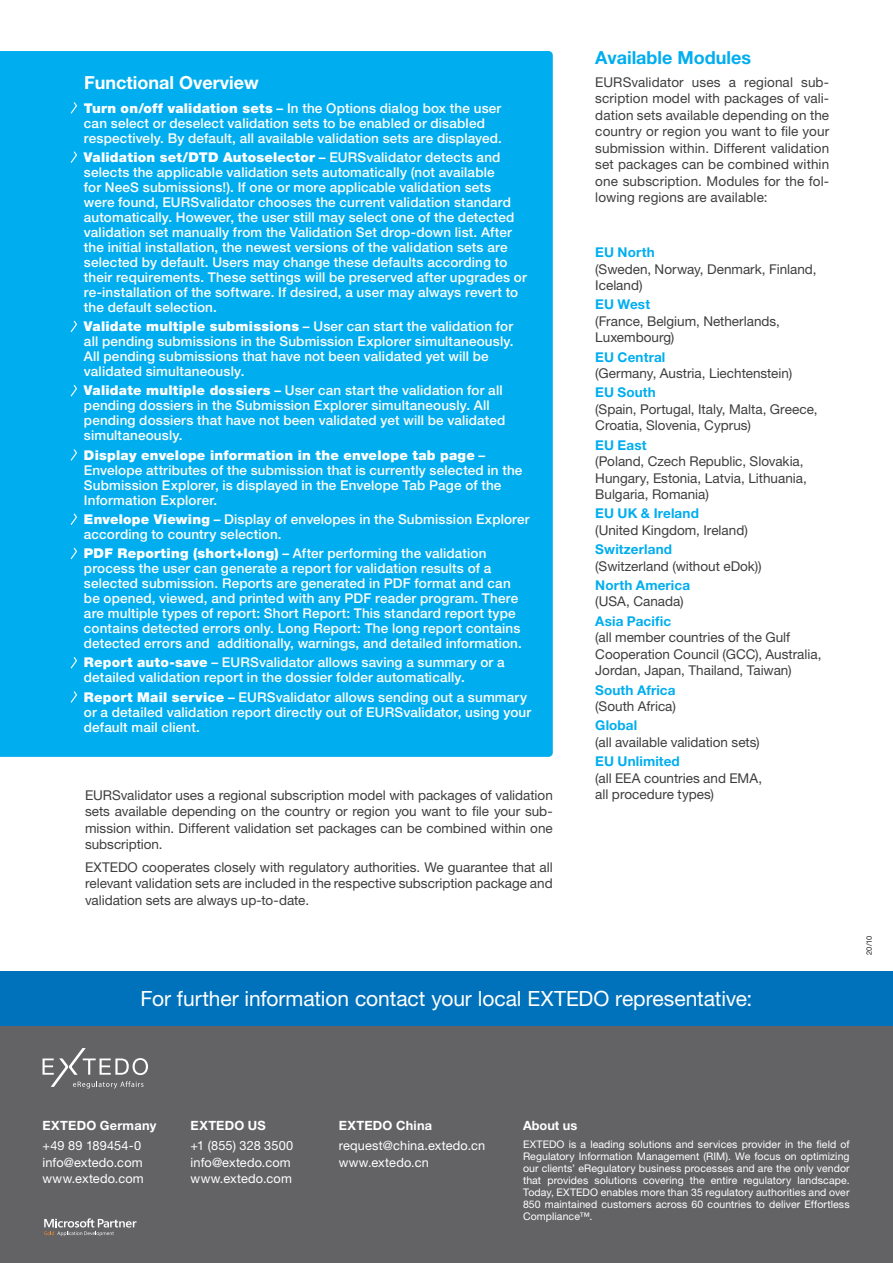
<style>
.page{position:relative;width:893px;height:1263px;background:#fff}
.page>*{position:absolute;margin:0;border:0;box-sizing:border-box;transform-origin:0 0}
.t1{font:21px "Helvetica Neue LT Pro";letter-spacing:-.005em;color:#fff}
.Benefit_Head{font:700 18px "Helvetica Neue LT Pro";color:#fff}
.Head_2{font:700 18px "Helvetica Neue LT Pro";color:#00aeef}
.Benefit_Fließ{font:500 13.5px/15px "Helvetica Neue LT Pro";letter-spacing:.01em;color:#fff}
.Fließ{font:13.5px/16.5px "Helvetica Neue LT Pro";color:#3e3e3f}
.Fließ-2{font:700 13.5px/16.5px "Helvetica Neue LT Pro";letter-spacing:.01em;color:#00aeef}
.t2{font:12.75px/16.5px "Helvetica Neue LT Pro";letter-spacing:.01em;color:#fff}
.t3{font:700 12.75px "Helvetica Neue LT Pro";letter-spacing:.02em;color:#fff}
.t4{font:10.5px/12px "Helvetica Neue LT Pro";letter-spacing:.01em;color:#fff;text-align:justify}
.t5{font:7.5px "Helvetica Neue LT Pro";color:#231f20}
.s1{font-weight:900}
.s2{font-weight:700;color:#00aeef}
.s3{font-weight:400;color:#3e3e3f}
</style>
<div class="page">
<div style="left:0;top:1026px;width:893px;height:237px;background:#636366"></div>
<div style="left:0;top:971px;width:893px;height:55px;background:#0072bc"></div>
<svg style="left:43px;top:1048px;width:105px;height:40px"></svg>
<svg style="left:44px;top:1218px;width:92px;height:18px"></svg>
<div style="left:0;top:51px;width:553px;height:706px;background:#00aeef"></div>
<svg style="left:69px;top:101px;width:9px;height:14px"></svg>
<svg style="left:69px;top:150px;width:9px;height:14px"></svg>
<svg style="left:69px;top:319px;width:9px;height:14px"></svg>
<svg style="left:69px;top:384px;width:9px;height:14px"></svg>
<svg style="left:69px;top:448px;width:9px;height:14px"></svg>
<svg style="left:69px;top:512px;width:9px;height:14px"></svg>
<svg style="left:69px;top:546px;width:9px;height:14px"></svg>
<svg style="left:69px;top:656px;width:9px;height:14px"></svg>
<svg style="left:69px;top:690px;width:9px;height:14px"></svg>
<p class="Benefit_Head" style="left:84px;top:71px;width:176px">Functional Overview</p>
<p class="Benefit_Fließ" style="left:84px;top:100px;width:420px"><span class="s1">Turn on/off validation sets</span> – In the Options dialog box the user can select or deselect validation sets to be enabled or disabled respectively. By default, all available validation sets are displayed.</p>
<p class="Benefit_Fließ" style="left:84px;top:149px;width:444px"><span class="s1">Validation set/DTD Autoselector</span> – EURSvalidator detects and selects the applicable validation sets automatically (not available<br>for NeeS submissions!). If one or more applicable validation sets<br>were found, EURSvalidator chooses the current validation standard automatically. However, the user still may select one of the detected validation set manually from the Validation Set drop-down list. After the initial installation, the newest versions of the validation sets are selected by default. Users may change these defaults according to their requirements. These settings will be preserved after upgrades or re-installation of the software. If desired, a user may always revert to the default selection.</p>
<p class="Benefit_Fließ" style="left:84px;top:319px;width:431px"><span class="s1">Validate multiple submissions</span> – User can start the validation for all pending submissions in the Submission Explorer simultaneously.<br>All pending submissions that have not been validated yet will be validated simultaneously.</p>
<p class="Benefit_Fließ" style="left:84px;top:383px;width:423px"><span class="s1">Validate multiple dossiers</span> – User can start the validation for all pending dossiers in the Submission Explorer simultaneously. All pending dossiers that have not been validated yet will be validated simultaneously.</p>
<p class="Benefit_Fließ" style="left:84px;top:447px;width:440px"><span class="s1">Display envelope information in the envelope tab page</span> – Envelope attributes of the submission that is currently selected in the Submission Explorer, is displayed in the Envelope Tab Page of the Information Explorer.</p>
<p class="Benefit_Fließ" style="left:84px;top:511px;width:447px"><span class="s1">Envelope Viewing</span> – Display of envelopes in the Submission Explorer according to country selection.</p>
<p class="Benefit_Fließ" style="left:84px;top:546px;width:439px"><span class="s1">PDF Reporting (short+long)</span> – After performing the validation process the user can generate a report for validation results of a selected submission. Reports are generated in PDF format and can be opened, viewed, and printed with any PDF reader program. There are multiple types of report: Short Report: This standard report type contains detected errors only. Long Report: The long report contains detected errors and additionally, warnings, and detailed information.</p>
<p class="Benefit_Fließ" style="left:84px;top:655px;width:422px"><span class="s1">Report auto-save</span> – EURSvalidator allows saving a summary or a detailed validation report in the dossier folder automatically.</p>
<p class="Benefit_Fließ" style="left:84px;top:689px;width:449px"><span class="s1">Report Mail service</span> – EURSvalidator allows sending out a summary or a detailed validation report directly out of EURSvalidator, using your default mail client.</p>
<p class="Fließ" style="left:85px;top:786px;width:469px;text-align:justify">EURSvalidator uses a regional subscription model with packages of validation sets available depending on the country or region you want to file your sub&shy;mission within. Different validation set packages can be combined within one subscription.</p>
<p class="Fließ" style="left:85px;top:859px;width:469px;text-align:justify">EXTEDO cooperates closely with regulatory authorities. We guarantee that all relevant validation sets are included in the respective subscription package and validation sets are always up-to-date.</p>
<p class="Head_2" style="left:595px;top:46px;width:157px">Available Modules</p>
<p class="Fließ" style="left:595px;top:74px;width:235px;text-align:justify">EURSvalidator uses a regional sub&shy;scription model with packages of vali&shy;dation sets available depending on the country or region you want to file your submission within. Different validation set packages can be combined within one subscription. Modules for the fol&shy;lowing regions are available:</p>
<p class="Fließ" style="left:595px;top:244px;width:223px"><span class="s2">EU North<br></span>(Sweden, Norway, Denmark, Finland,<br>Iceland)</p>
<p class="Fließ" style="left:595px;top:296px;width:186px"><span class="s2">EU West<br></span>(France, Belgium, Netherlands,<br>Luxembourg)</p>
<p class="Fließ" style="left:595px;top:348px;width:198px"><span class="s2">EU Central<br></span>(Germany, Austria, Liechtenstein)</p>
<p class="Fließ" style="left:595px;top:384px;width:224px"><span class="s2">EU South<br></span>(Spain, Portugal, Italy, Malta, Greece,<br>Croatia, Slovenia, Cyprus)</p>
<p class="Fließ" style="left:595px;top:436px;width:213px"><span class="s2">EU East<br></span>(Poland, Czech Republic, Slovakia,<br>Hungary, Estonia, Latvia, Lithuania,<br>Bulgaria, Romania)</p>
<p class="Fließ" style="left:595px;top:505px;width:154px"><span class="s2">EU UK &amp; Ireland<br></span>(United Kingdom, Ireland)</p>
<p class="Fließ" style="left:595px;top:541px;width:168px"><span class="s2">Switzerland<br></span>(Switzerland (without eDok))</p>
<p class="Fließ-2" style="left:595px;top:576px;width:96px">North America <span class="s3">(USA, Canada)</span></p>
<p class="Fließ" style="left:595px;top:612px;width:228px"><span class="s2">Asia Pacific<br></span>(all member countries of the Gulf<br>Cooperation Council (GCC), Australia,<br>Jordan, Japan, Thailand, Taiwan)</p>
<p class="Fließ" style="left:595px;top:681px;width:82px"><span class="s2">South Africa </span>(South Africa)</p>
<p class="Fließ" style="left:595px;top:717px;width:166px"><span class="s2">Global<br></span>(all available validation sets)</p>
<p class="Fließ" style="left:595px;top:753px;width:168px"><span class="s2">EU Unlimited<br></span>(all EEA countries and EMA, all procedure types)</p>
<h1 class="t1" style="left:141px;top:986px;width:613px">For further information contact your local EXTEDO representative:</h1>
<p class="t5" style="left:865px;top:955px;width:21px;rotate:-90deg">20/10</p>
<p class="t3" style="left:43px;top:1117px;width:115px">EXTEDO Germany</p>
<p class="t2" style="left:43px;top:1137px;width:103px">+49 89 189454-0 info@extedo.com www.extedo.com</p>
<p class="t3" style="left:191px;top:1117px;width:77px">EXTEDO US</p>
<p class="t2" style="left:191px;top:1137px;width:104px">+1 (855) 328 3500 info@extedo.com www.extedo.com</p>
<p class="t3" style="left:339px;top:1117px;width:95px">EXTEDO China</p>
<p class="t2" style="left:339px;top:1137px;width:148px">request@china.extedo.cn www.extedo.cn</p>
<p class="t3" style="left:523px;top:1117px;width:56px">About us</p>
<p class="t4" style="left:523px;top:1138px;width:328px">EXTEDO is a leading solutions and services provider in the field of Regulatory Information Management (RIM). We focus on optimizing our clients’ eRegulatory business processes and are the only vendor that provides solutions covering the entire regulatory landscape.<br>Today, EXTEDO enables more than 35 regulatory authorities and over 850 maintained customers across 60 countries to deliver Effortless Compliance™.</p>
</div>
